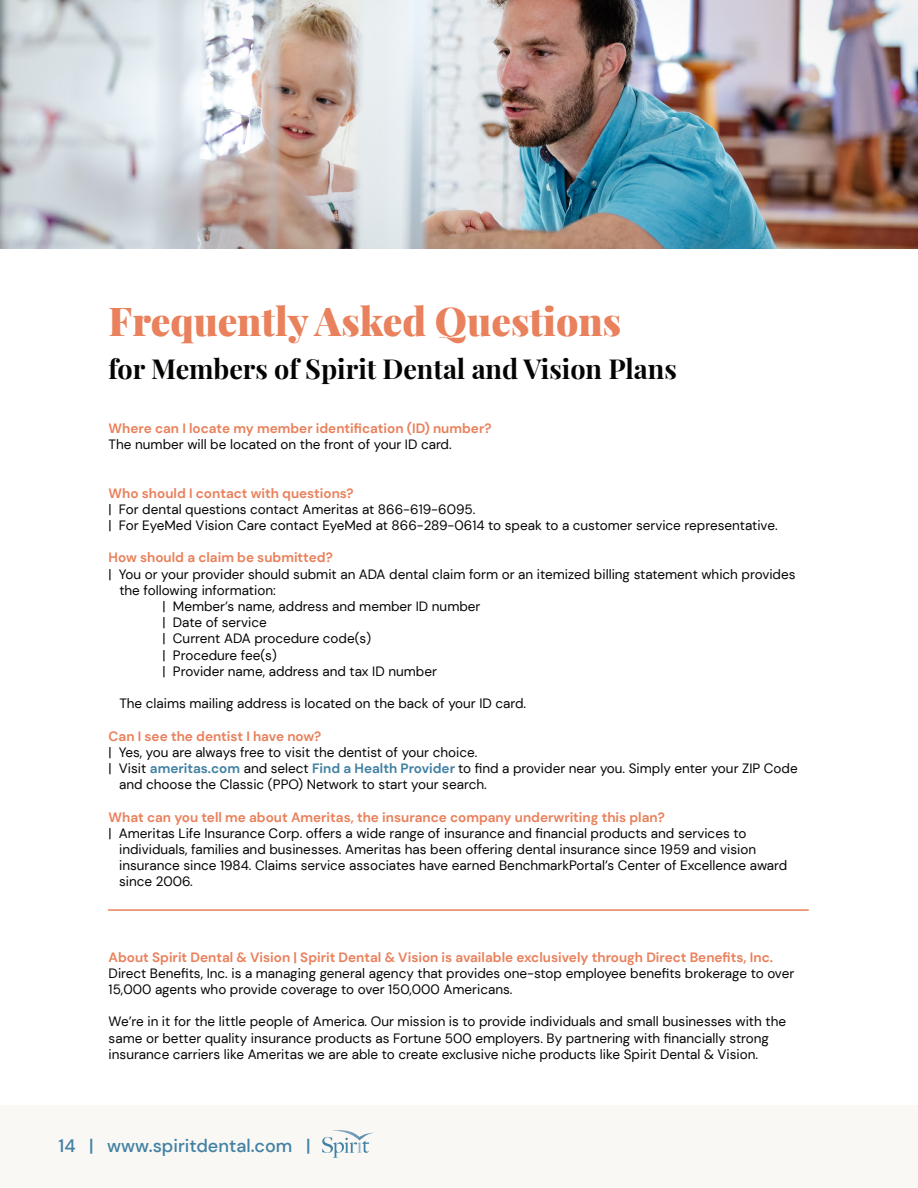
<style>
.page{position:relative;width:918px;height:1188px;background:#fff}
.page>*{position:absolute;margin:0;border:0;box-sizing:border-box;transform-origin:0 0}
.t1{font:900 39px "Playfair Display";color:#e9815c}
.t2{font:700 27px "Playfair Display";color:#040503}
.t3{font:500 18px "DM Sans";color:#4281a4}
.t4{font:13.5px/16.2px "DM Sans";color:#040503}
.t5{font:700 13.5px "DM Sans";color:#e9815c}
.s1{font-weight:700;color:#4281a4}
</style>
<div class="page">
<img style="left:0;top:0;width:918px;height:248px">
<hr style="left:108px;top:909px;width:701px;height:2px;background:#e9815c">
<div style="left:0;top:1105px;width:918px;height:83px;background:#faf8f5"></div>
<svg style="left:322px;top:1130px;width:52px;height:28px"></svg>
<div style="left:341px;top:1154px;width:58px;height:13px;background:#faf8f5"></div>
<p class="t1" style="left:109px;top:291px;width:514px">Frequently Asked Questions</p>
<p class="t2" style="left:109px;top:348px;width:570px">for Members of Spirit Dental and Vision Plans</p>
<p class="t5" style="left:109px;top:420px;width:384px">Where can I locate my member identification (ID) number?</p>
<p class="t4" style="left:109px;top:436px;width:345px">The number will be located on the front of your ID card.</p>
<p class="t5" style="left:109px;top:485px;width:247px">Who should I contact with questions?</p>
<p class="t4" style="left:109px;top:501px;width:368px">| For dental questions contact Ameritas at 866-619-6095.</p>
<p class="t4" style="left:109px;top:517px;width:671px">| For EyeMed Vision Care contact EyeMed at 866-289-0614 to speak to a customer service representative.</p>
<p class="t5" style="left:109px;top:549px;width:226px">How should a claim be submitted?</p>
<p class="t4" style="left:109px;top:566px;width:688px">| You or your provider should submit an ADA dental claim form or an itemized billing statement which provides</p>
<p class="t4" style="left:119px;top:582px;width:158px">the following information:</p>
<p class="t4" style="left:163px;top:598px;width:319px">| Member’s name, address and member ID number</p>
<p class="t4" style="left:163px;top:614px;width:106px">| Date of service</p>
<p class="t4" style="left:163px;top:631px;width:210px">| Current ADA procedure code(s)</p>
<p class="t4" style="left:163px;top:647px;width:116px">| Procedure fee(s)</p>
<p class="t4" style="left:163px;top:663px;width:276px">| Provider name, address and tax ID number</p>
<p class="t4" style="left:119px;top:695px;width:408px">The claims mailing address is located on the back of your ID card.</p>
<p class="t5" style="left:109px;top:728px;width:214px">Can I see the dentist I have now?</p>
<p class="t4" style="left:109px;top:744px;width:370px">| Yes, you are always free to visit the dentist of your choice.</p>
<p class="t4" style="left:119px;top:760px;width:680px;text-indent:-10px">| Visit <span class="s1">ameritas.com</span> and select <span class="s1">Find a Health Provider</span> to find a provider near you. Simply enter your ZIP Code and choose the Classic (PPO) Network to start your search.</p>
<p class="t5" style="left:109px;top:809px;width:558px">What can you tell me about Ameritas, the insurance company underwriting this plan?</p>
<p class="t4" style="left:119px;top:825px;width:670px;text-indent:-10px">| Ameritas Life Insurance Corp. offers a wide range of insurance and financial products and services to individuals, families and businesses. Ameritas has been offering dental insurance since 1959 and vision insurance since 1984. Claims service associates have earned BenchmarkPortal’s Center of Excellence award since 2006.</p>
<p class="t5" style="left:109px;top:948px;width:666px">About Spirit Dental &amp; Vision | Spirit Dental &amp; Vision is available exclusively through Direct Benefits, Inc.</p>
<p class="t4" style="left:109px;top:965px;width:687px">Direct Benefits, Inc. is a managing general agency that provides one-stop employee benefits brokerage to over<br>15,000 agents who provide coverage to over 150,000 Americans.</p>
<p class="t4" style="left:109px;top:1014px;width:679px">We’re in it for the little people of America. Our mission is to provide individuals and small businesses with the same or better quality insurance products as Fortune 500 employers. By partnering with financially strong insurance carriers like Ameritas we are able to create exclusive niche products like Spirit Dental &amp; Vision.</p>
<h3 class="t3" style="left:59px;top:1134px;width:253px">14 | www.spiritdental.com |</h3>
</div>
